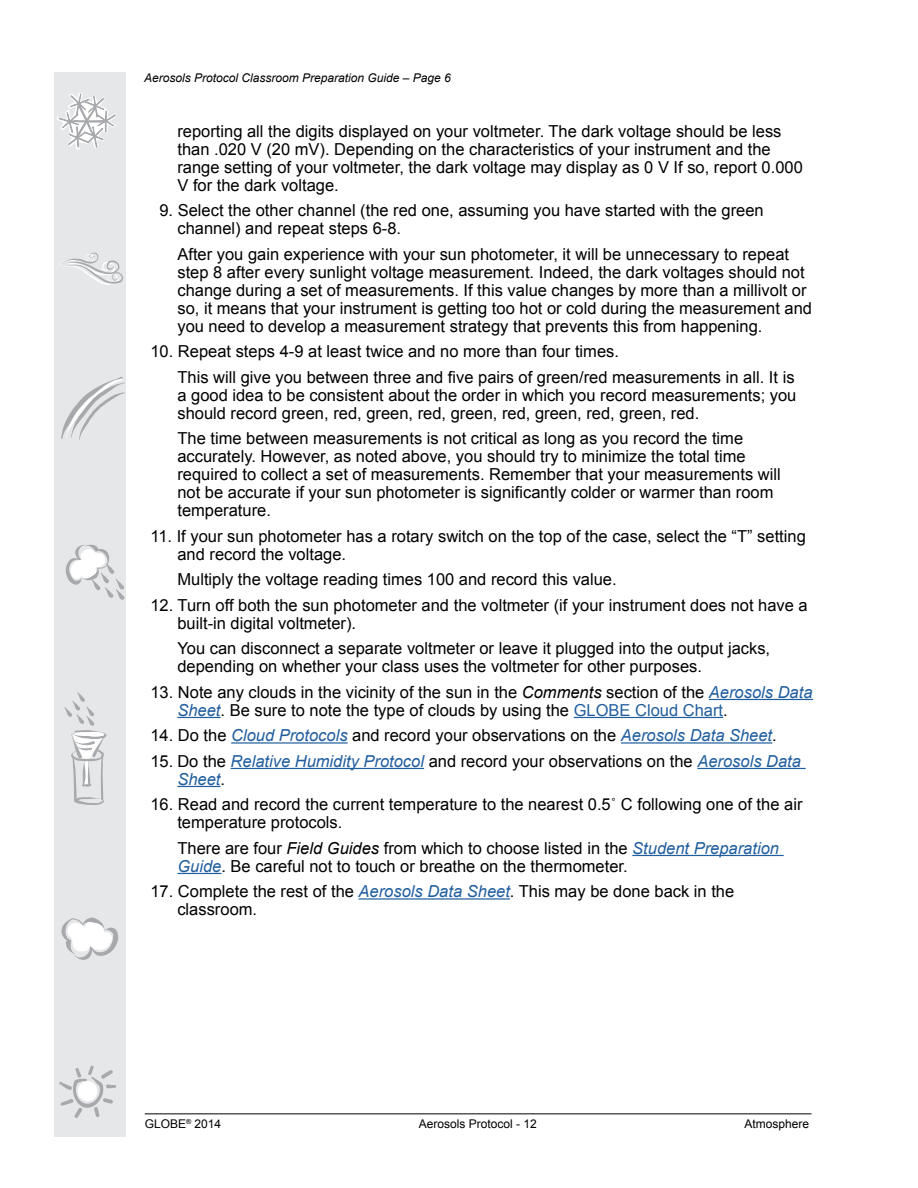
<style>
.page{position:relative;width:918px;height:1188px;background:#fff}
.page>*{position:absolute;margin:0;border:0;box-sizing:border-box;transform-origin:0 0}
.t1{font:16.5px/18px "Arial";color:#000}
.t2{font:italic 16.5px/18px "Arial";color:#215e9e}
.t3{font:italic 12px "Arial";color:#000}
.t4{font:12px "Arial";color:#000}
.s1{font-style:italic}
.s2{font-style:italic;color:#215e9e}
.s3{color:#215e9e}
.s4{font-style:normal;color:#000}
</style>
<div class="page">
<hr style="left:145px;top:1113px;width:667px;height:1px;background:#000">
<div style="left:54px;top:72px;width:72px;height:1065px;background:#e6e7e8"></div>
<svg style="left:65px;top:544px;width:60px;height:56px"></svg>
<svg style="left:61px;top:917px;width:57px;height:43px"></svg>
<svg style="left:59px;top:1065px;width:58px;height:53px"></svg>
<div style="left:78px;top:1081px;width:19px;height:20px;background:#fff;border-radius:50%"></div>
<svg style="left:64px;top:692px;width:43px;height:113px"></svg>
<svg style="left:61px;top:377px;width:64px;height:63px"></svg>
<svg style="left:57px;top:93px;width:60px;height:57px"></svg>
<svg style="left:61px;top:252px;width:62px;height:33px"></svg>
<hr style="left:709px;top:699px;width:104px;height:1px;background:#215e9e">
<hr style="left:177px;top:717px;width:44px;height:1px;background:#215e9e">
<hr style="left:574px;top:717px;width:149px;height:1px;background:#215e9e">
<hr style="left:231px;top:742px;width:117px;height:2px;background:#215e9e">
<hr style="left:621px;top:742px;width:151px;height:2px;background:#215e9e">
<hr style="left:231px;top:768px;width:193px;height:1px;background:#215e9e">
<hr style="left:697px;top:768px;width:109px;height:1px;background:#215e9e">
<hr style="left:177px;top:786px;width:44px;height:1px;background:#215e9e">
<hr style="left:632px;top:855px;width:152px;height:1px;background:#215e9e">
<hr style="left:177px;top:873px;width:44px;height:1px;background:#215e9e">
<hr style="left:359px;top:898px;width:151px;height:2px;background:#215e9e">
<p class="t3" style="left:144px;top:70px;width:308px">Aerosols Protocol Classroom Preparation Guide – Page 6</p>
<p class="t1" style="left:177px;top:122px;width:627px">reporting all the digits displayed on your voltmeter. The dark voltage should be less than .020 V (20 mV). Depending on the characteristics of your instrument and the range setting of your voltmeter, the dark voltage may display as 0 V If so, report 0.000<br>V for the dark voltage.</p>
<p class="t1" style="left:177px;top:202px;width:588px;text-indent:-18px">9. Select the other channel (the red one, assuming you have started with the green channel) and repeat steps 6-8.</p>
<p class="t1" style="left:177px;top:245px;width:636px">After you gain experience with your sun photometer, it will be unnecessary to repeat step 8 after every sunlight voltage measurement. Indeed, the dark voltages should not change during a set of measurements. If this value changes by more than a millivolt or so, it means that your instrument is getting too hot or cold during the measurement and you need to develop a measurement strategy that prevents this from happening.</p>
<p class="t1" style="left:177px;top:339px;width:619px;line-height:25.5px;text-indent:-27px">10. Repeat steps 4-9 at least twice and no more than four times.<br>This will give you between three and five pairs of green/red measurements in all. It is</p>
<p class="t1" style="left:177px;top:386px;width:621px">a good idea to be consistent about the order in which you record measurements; you should record green, red, green, red, green, red, green, red, green, red.</p>
<p class="t1" style="left:177px;top:430px;width:605px">The time between measurements is not critical as long as you record the time accurately. However, as noted above, you should try to minimize the total time required to collect a set of measurements. Remember that your measurements will not be accurate if your sun photometer is significantly colder or warmer than room temperature.</p>
<p class="t1" style="left:177px;top:527px;width:630px;text-indent:-27px">11. If your sun photometer has a rotary switch on the top of the case, select the “T” setting and record the voltage.</p>
<p class="t1" style="left:177px;top:571px;width:441px">Multiply the voltage reading times 100 and record this value.</p>
<p class="t1" style="left:177px;top:596px;width:632px;text-indent:-27px">12. Turn off both the sun photometer and the voltmeter (if your instrument does not have a built-in digital voltmeter).</p>
<p class="t1" style="left:177px;top:640px;width:594px">You can disconnect a separate voltmeter or leave it plugged into the output jacks, depending on whether your class uses the voltmeter for other purposes.</p>
<p class="t1" style="left:177px;top:683px;width:637px;text-indent:-27px">13. Note any clouds in the vicinity of the sun in the <span class="s1">Comments</span> section of the <span class="s2">Aerosols Data<br>Sheet</span>. Be sure to note the type of clouds by using the <span class="s3">GLOBE Cloud Chart</span>.</p>
<p class="t1" style="left:150px;top:727px;width:628px">14. Do the <span class="s2">Cloud Protocols</span> and record your observations on the <span class="s2">Aerosols Data Sheet</span>.</p>
<p class="t2" style="left:177px;top:752px;width:625px;text-indent:-27px"><span class="s4">15. Do the</span> Relative Humidity Protocol <span class="s4">and record your observations on the</span> Aerosols Data<br>Sheet<span class="s4">.</span></p>
<p class="t1" style="left:177px;top:796px;width:627px;text-indent:-27px">16. Read and record the current temperature to the nearest 0.5˚ C following one of the air temperature protocols.</p>
<p class="t1" style="left:177px;top:839px;width:603px">There are four <span class="s1">Field Guides</span> from which to choose listed in the <span class="s2">Student Preparation<br>Guide</span>. Be careful not to touch or breathe on the thermometer.</p>
<p class="t1" style="left:177px;top:883px;width:558px;text-indent:-27px">17. Complete the rest of the <span class="s2">Aerosols Data Sheet</span>. This may be done back in the classroom.</p>
<p class="t4" style="left:145px;top:1116px;width:78px">GLOBE<sup>®</sup> 2014</p>
<p class="t4" style="left:419px;top:1116px;width:120px">Aerosols Protocol - 12</p>
<p class="t4" style="left:745px;top:1116px;width:66px">Atmosphere</p>
</div>
